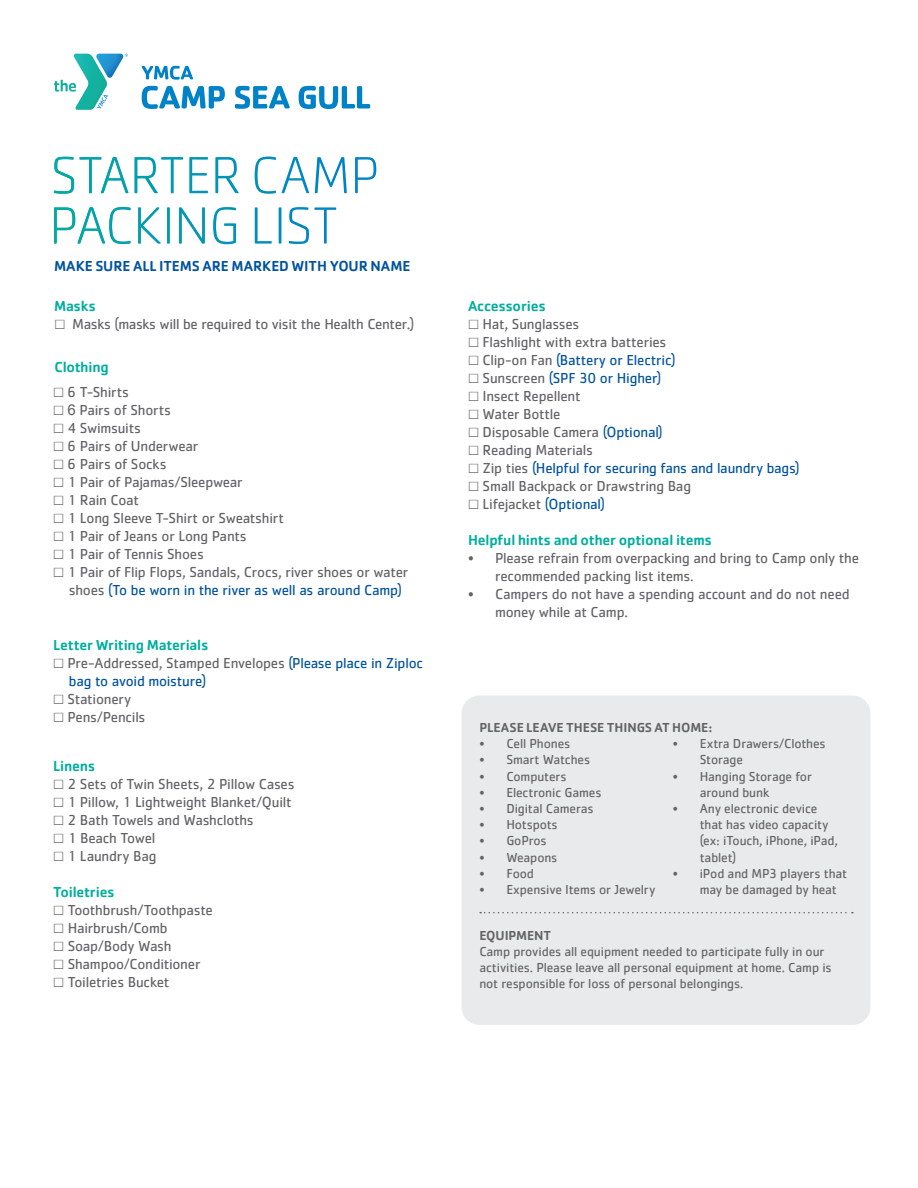
<style>
.page{position:relative;width:918px;height:1188px;background:#fff}
.page>*{position:absolute;margin:0;border:0;box-sizing:border-box;transform-origin:0 0}
.t1{font:15px/18px "Cachet Std";letter-spacing:-.015em;color:#636366}
.t2{font:15px/18px "Cachet Std";letter-spacing:-.015em;color:#01539e}
.t3{font:500 15px "Cachet Std";letter-spacing:-.015em;color:#00ae9e}
.t4{font:500 15px "Cachet Std";letter-spacing:-.01em;color:#01539e}
.t5{font:13.5px/16.2px "Cachet Std";letter-spacing:-.01em;color:#636366}
.t6{font:500 13.5px "Cachet Std";letter-spacing:-.005em;color:#636366}
.s1{font-family:"Arial Unicode MS"}
.s2{color:#01539e}
.s3{font-family:"Arial Unicode MS";color:#636366}
.s4{color:#636366}
</style>
<div class="page">
<svg style="left:54px;top:54px;width:74px;height:56px"></svg>
<svg style="left:142px;top:66px;width:51px;height:14px"></svg>
<svg style="left:142px;top:86px;width:83px;height:23px"></svg>
<svg style="left:235px;top:86px;width:55px;height:23px"></svg>
<svg style="left:299px;top:86px;width:71px;height:23px"></svg>
<div style="left:462px;top:696px;width:408px;height:329px;background:#e9eaeb;border-radius:18px"></div>
<svg style="left:480px;top:912px;width:373px;height:1px"></svg>
<svg style="left:54px;top:207px;width:282px;height:37px"></svg>
<svg style="left:54px;top:157px;width:322px;height:37px"></svg>
<p class="t4" style="left:54px;top:257px;width:358px">MAKE SURE ALL ITEMS ARE MARKED WITH YOUR NAME</p>
<p class="t3" style="left:54px;top:297px;width:43px">Masks</p>
<p class="t1" style="left:54px;top:315px;width:361px"><span class="s1">☐</span> Masks (masks will be required to visit the Health Center.)</p>
<p class="t3" style="left:54px;top:358px;width:56px">Clothing</p>
<p class="t1" style="left:53px;top:383px;width:77px"><span class="s1">☐</span> 6 T-Shirts</p>
<p class="t1" style="left:53px;top:401px;width:119px"><span class="s1">☐ 6</span> Pairs of Shorts</p>
<p class="t1" style="left:53px;top:419px;width:89px"><span class="s1">☐</span> 4 Swimsuits</p>
<p class="t1" style="left:53px;top:437px;width:147px"><span class="s1">☐</span> 6 Pairs of Underwear</p>
<p class="t1" style="left:53px;top:455px;width:115px"><span class="s1">☐</span> 6 Pairs of Socks</p>
<p class="t1" style="left:53px;top:473px;width:191px"><span class="s1">☐</span> 1 Pair of Pajamas/Sleepwear</p>
<p class="t1" style="left:53px;top:491px;width:88px"><span class="s1">☐</span> 1 Rain Coat</p>
<p class="t1" style="left:53px;top:509px;width:232px"><span class="s1">☐</span> 1 Long Sleeve T-Shirt or Sweatshirt</p>
<p class="t1" style="left:53px;top:527px;width:195px"><span class="s1">☐</span> 1 Pair of Jeans or Long Pants</p>
<p class="t1" style="left:53px;top:545px;width:152px"><span class="s1">☐</span> 1 Pair of Tennis Shoes</p>
<p class="t1" style="left:69px;top:563px;width:341px;text-indent:-16px"><span class="s1">☐</span> 1 Pair of Flip Flops, Sandals, Crocs, river shoes or water shoes <span class="s2">(To be worn in the river as well as around Camp)</span></p>
<p class="t3" style="left:53px;top:636px;width:157px">Letter Writing Materials</p>
<p class="t2" style="left:69px;top:654px;width:356px;text-indent:-16px"><span class="s3">☐</span> <span class="s4">Pre-Addressed, Stamped Envelopes</span> (Please place in Ziploc bag to avoid moisture)</p>
<p class="t1" style="left:53px;top:690px;width:80px"><span class="s1">☐</span> Stationery</p>
<p class="t1" style="left:53px;top:708px;width:94px"><span class="s1">☐</span> Pens/Pencils</p>
<p class="t3" style="left:53px;top:757px;width:44px">Linens</p>
<p class="t1" style="left:53px;top:775px;width:243px"><span class="s1">☐</span> 2 Sets of Twin Sheets, 2 Pillow Cases</p>
<p class="t1" style="left:53px;top:793px;width:240px"><span class="s1">☐</span> 1 Pillow, 1 Lightweight Blanket/Quilt</p>
<p class="t1" style="left:53px;top:811px;width:202px"><span class="s1">☐</span> 2 Bath Towels and Washcloths</p>
<p class="t1" style="left:53px;top:829px;width:104px"><span class="s1">☐</span> 1 Beach Towel</p>
<p class="t1" style="left:53px;top:847px;width:105px"><span class="s1">☐</span> 1 Laundry Bag</p>
<p class="t3" style="left:53px;top:883px;width:63px">Toiletries</p>
<p class="t1" style="left:53px;top:901px;width:161px"><span class="s1">☐</span> Toothbrush/Toothpaste</p>
<p class="t1" style="left:53px;top:919px;width:116px"><span class="s1">☐</span> Hairbrush/Comb</p>
<p class="t1" style="left:53px;top:937px;width:120px"><span class="s1">☐</span> Soap/Body Wash</p>
<p class="t1" style="left:53px;top:955px;width:149px"><span class="s1">☐</span> Shampoo/Conditioner</p>
<p class="t1" style="left:53px;top:973px;width:118px"><span class="s1">☐</span> Toiletries Bucket</p>
<p class="t3" style="left:468px;top:297px;width:79px">Accessories</p>
<p class="t1" style="left:468px;top:315px;width:113px"><span class="s1">☐</span> Hat, Sunglasses</p>
<p class="t1" style="left:468px;top:333px;width:200px"><span class="s1">☐</span> Flashlight with extra batteries</p>
<p class="t2" style="left:468px;top:351px;width:209px"><span class="s3">☐</span> <span class="s4">Clip-on Fan</span> (Battery or Electric)</p>
<p class="t2" style="left:468px;top:369px;width:195px"><span class="s3">☐</span> <span class="s4">Sunscreen</span> (SPF 30 or Higher)</p>
<p class="t1" style="left:468px;top:387px;width:114px"><span class="s1">☐</span> Insect Repellent</p>
<p class="t1" style="left:468px;top:405px;width:94px"><span class="s1">☐</span> Water Bottle</p>
<p class="t1" style="left:468px;top:423px;width:196px"><span class="s1">☐</span> Disposable Camera <span class="s2">(Optional)</span></p>
<p class="t1" style="left:468px;top:441px;width:126px"><span class="s1">☐</span> Reading Materials</p>
<p class="t2" style="left:468px;top:459px;width:333px"><span class="s3">☐</span> <span class="s4">Zip ties</span> (Helpful for securing fans and laundry bags)</p>
<p class="t1" style="left:468px;top:477px;width:225px"><span class="s1">☐</span> Small Backpack or Drawstring Bag</p>
<p class="t1" style="left:468px;top:495px;width:138px"><span class="s1">☐</span> Lifejacket <span class="s2">(Optional)</span></p>
<p class="t3" style="left:468px;top:531px;width:246px">Helpful hints and other optional items</p>
<p class="t1" style="left:495px;top:549px;width:366px;text-indent:-27px">• Please refrain from overpacking and bring to Camp only the recommended packing list items.</p>
<p class="t1" style="left:495px;top:585px;width:356px;text-indent:-27px">• Campers do not have a spending account and do not need money while at Camp.</p>
<p class="t6" style="left:479px;top:719px;width:235px">PLEASE LEAVE THESE THINGS AT HOME:</p>
<p class="t5" style="left:479px;top:736px;width:92px">• Cell Phones</p>
<p class="t5" style="left:479px;top:752px;width:112px">• Smart Watches</p>
<p class="t5" style="left:479px;top:768px;width:89px">• Computers</p>
<p class="t5" style="left:479px;top:784px;width:124px">• Electronic Games</p>
<p class="t5" style="left:479px;top:800px;width:116px">• Digital Cameras</p>
<p class="t5" style="left:479px;top:817px;width:80px">• Hotspots</p>
<p class="t5" style="left:479px;top:833px;width:69px">• GoPros</p>
<p class="t5" style="left:479px;top:849px;width:80px">• Weapons</p>
<p class="t5" style="left:479px;top:865px;width:56px">• Food</p>
<p class="t5" style="left:479px;top:881px;width:178px">• Expensive Items or Jewelry</p>
<p class="t5" style="left:700px;top:736px;width:127px;text-indent:-27px">• Extra Drawers/Clothes<br>Storage</p>
<p class="t5" style="left:700px;top:768px;width:114px;text-indent:-27px">• Hanging Storage for around bunk</p>
<p class="t5" style="left:700px;top:800px;width:140px;text-indent:-27px">• Any electronic device that has video capacity (ex: iTouch, iPhone, iPad, tablet)</p>
<p class="t5" style="left:700px;top:865px;width:149px;text-indent:-27px">• iPod and MP3 players that may be damaged by heat</p>
<p class="t6" style="left:479px;top:927px;width:74px">EQUIPMENT</p>
<p class="t5" style="left:479px;top:943px;width:354px">Camp provides all equipment needed to participate fully in our activities. Please leave all personal equipment at home. Camp is not responsible for loss of personal belongings.</p>
</div>
